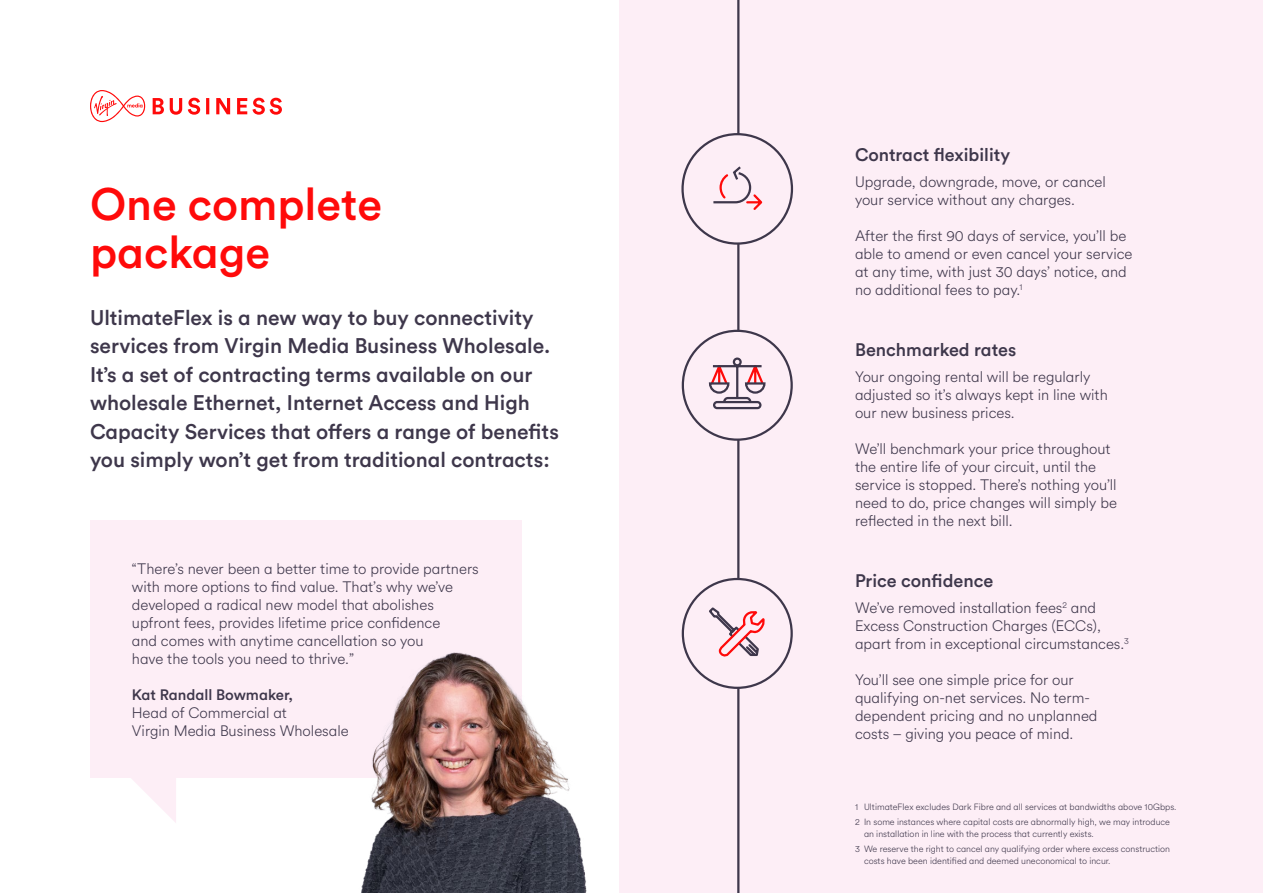
<style>
.page{position:relative;width:1263px;height:893px;background:#fff}
.page>*{position:absolute;margin:0;border:0;box-sizing:border-box;transform-origin:0 0}
.t1{font:500 45px/48px "VM Circular Natter";color:#ff0a0a}
.t2{font:500 21px/28.5px "VM Circular Natter";color:#3e374b}
.t3{font:500 18px "VM Circular Natter";color:#3e374b}
.t4{font:300 15px/18px "VM Circular Whisper";color:#3e374b}
.t5{font:500 15px "VM Circular Natter";color:#3e374b}
.t6{font:300 9px/15px "VM Circular Whisper";color:#3e374b}
</style>
<div class="page">
<div style="left:90px;top:520px;width:432px;height:258px;background:#fdeef6"></div>
<svg style="left:131px;top:778px;width:45px;height:45px"></svg>
<div style="left:619px;top:0;width:644px;height:893px;background:#fdeef6"></div>
<svg style="left:153px;top:98px;width:129px;height:17px"></svg>
<svg style="left:90px;top:90px;width:55px;height:32px"></svg>
<hr style="left:737px;top:0;width:2px;height:893px;background:#3e374b">
<div style="left:682px;top:134px;width:110px;height:110px;background:#fdeef6;border-radius:50%"></div>
<div style="left:681px;top:133px;width:112px;height:112px;border:2px solid #3e374b;border-radius:50%"></div>
<svg style="left:713px;top:166px;width:50px;height:44px"></svg>
<div style="left:683px;top:331px;width:109px;height:109px;background:#fdeef6;border-radius:50%"></div>
<div style="left:682px;top:330px;width:111px;height:111px;border:2px solid #3e374b;border-radius:50%"></div>
<svg style="left:708px;top:357px;width:58px;height:53px"></svg>
<svg style="left:681px;top:577px;width:112px;height:113px"></svg>
<img style="left:361px;top:652px;width:226px;height:241px">
<h1 class="t1" style="left:90px;top:178px;width:294px">One complete package</h1>
<p class="t2" style="left:90px;top:302px;width:470px">UltimateFlex is a new way to buy connectivity services from Virgin Media Business Wholesale.<br>It’s a set of contracting terms available on our wholesale Ethernet, Internet Access and High Capacity Services that offers a range of benefits you simply won’t get from traditional contracts:</p>
<p class="t4" style="left:132px;top:559px;width:348px">“There’s never been a better time to provide partners with more options to find value. That’s why we’ve developed a radical new model that abolishes upfront fees, provides lifetime price confidence<br>and comes with anytime cancellation so you<br>have the tools you need to thrive.”</p>
<p class="t5" style="left:132px;top:684px;width:163px">Kat Randall Bowmaker,</p>
<p class="t4" style="left:132px;top:703px;width:218px">Head of Commercial at<br>Virgin Media Business Wholesale</p>
<p class="t3" style="left:855px;top:143px;width:157px">Contract flexibility</p>
<p class="t4" style="left:855px;top:172px;width:252px">Upgrade, downgrade, move, or cancel your service without any charges.</p>
<p class="t4" style="left:855px;top:226px;width:279px">After the first 90 days of service, you’ll be able to amend or even cancel your service at any time, with just 30 days’ notice, and no additional fees to pay.<sup>1</sup></p>
<p class="t3" style="left:855px;top:338px;width:163px">Benchmarked rates</p>
<p class="t4" style="left:855px;top:367px;width:254px">Your ongoing rental will be regularly adjusted so it’s always kept in line with our new business prices.</p>
<p class="t4" style="left:855px;top:439px;width:263px">We’ll benchmark your price throughout the entire life of your circuit, until the service is stopped. There’s nothing you’ll need to do, price changes will simply be reflected in the next bill.</p>
<p class="t3" style="left:855px;top:569px;width:140px">Price confidence</p>
<p class="t4" style="left:855px;top:598px;width:275px">We’ve removed installation fees<sup>2</sup> and<br>Excess Construction Charges (ECCs), apart from in exceptional circumstances.<sup>3</sup></p>
<p class="t4" style="left:855px;top:670px;width:244px">You’ll see one simple price for our qualifying on-net services. No term&shy;dependent pricing and no unplanned costs – giving you peace of mind.</p>
<p class="t6" style="left:855px;top:799px;width:323px">1 UltimateFlex excludes Dark Fibre and all services at bandwidths above 10Gbps.<br>2 In some instances where capital costs are abnormally high, we may introduce</p>
<p class="t6" style="left:855px;top:826px;width:317px;text-indent:9px">an installation in line with the process that currently exists.<br>3 We reserve the right to cancel any qualifying order where excess construction</p>
<p class="t6" style="left:864px;top:853px;width:248px">costs have been identified and deemed uneconomical to incur.</p>
</div>
